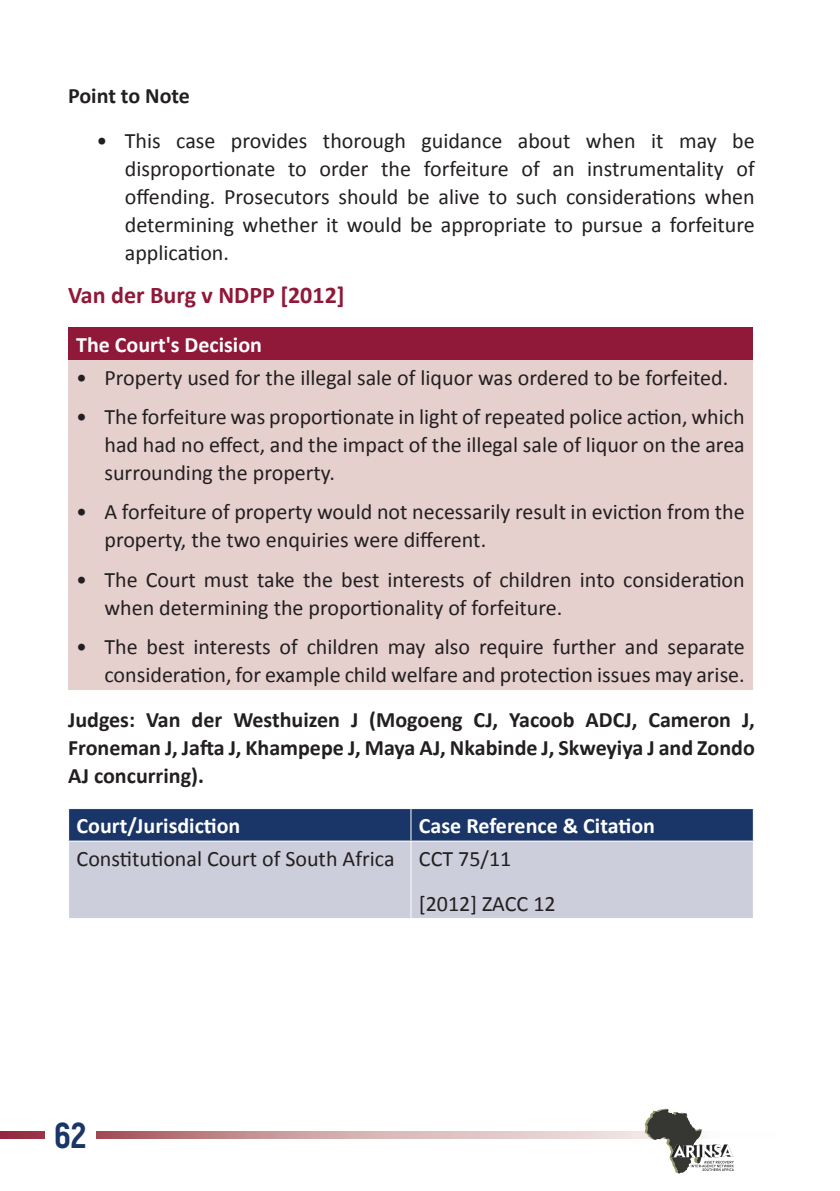
<style>
.page{position:relative;width:840px;height:1191px;background:#fff}
.page>*{position:absolute;margin:0;border:0;box-sizing:border-box;transform-origin:0 0}
.t1{font:800 36px "Akrobat";color:#1a3668}
.t2{font:700 24px "Calibri";color:#901838}
.t3{font:22px/28px "Calibri";color:#231f20}
.t4{font:700 22px/28px "Calibri";color:#231f20;text-align:justify}
.t5{font:700 22px "Calibri";color:#fff}
</style>
<div class="page">
<svg style="left:0;top:1131px;width:644px;height:7px;background:#cda0a2"></svg>
<div style="left:45px;top:1109px;width:51px;height:51px;background:#fff"></div>
<svg style="left:644px;top:1108px;width:89px;height:65px"></svg>
<div style="left:68px;top:327px;width:684px;height:33px;background:#901838"></div>
<div style="left:68px;top:360px;width:684px;height:330px;background:#e5d0ce"></div>
<div style="left:69px;top:809px;width:683px;height:31px;background:#1a3668"></div>
<div style="left:69px;top:841px;width:683px;height:77px;background:#cdcedb"></div>
<hr style="left:410px;top:809px;width:1px;height:31px;background:#fff">
<hr style="left:410px;top:841px;width:1px;height:77px;background:#fff">
<p class="t4" style="left:68px;top:81px;width:123px">Point to Note</p>
<p class="t3" style="left:125px;top:126px;width:631px;text-align:justify;text-indent:-28px">• This case provides thorough guidance about when it may be disproportionate to order the forfeiture of an instrumentality of offending. Prosecutors should be alive to such considerations when determining whether it would be appropriate to pursue a forfeiture application.</p>
<p class="t2" style="left:68px;top:279px;width:278px">Van der Burg v NDPP [2012]</p>
<p class="t5" style="left:76px;top:331px;width:187px">The Court's Decision</p>
<p class="t3" style="left:76px;top:363px;width:653px">• Property used for the illegal sale of liquor was ordered to be forfeited.</p>
<p class="t3" style="left:104px;top:403px;width:641px;text-align:justify;text-indent:-28px">• The forfeiture was proportionate in light of repeated police action, which had had no effect, and the impact of the illegal sale of liquor on the area surrounding the property.</p>
<p class="t3" style="left:104px;top:498px;width:641px;text-indent:-28px">• A forfeiture of property would not necessarily result in eviction from the property, the two enquiries were different.</p>
<p class="t3" style="left:104px;top:565px;width:641px;text-indent:-28px">• The Court must take the best interests of children into consideration when determining the proportionality of forfeiture.</p>
<p class="t3" style="left:76px;top:633px;width:669px;text-align:right">• The best interests of children may also require further and separate consideration, for example child welfare and protection issues may arise.</p>
<p class="t4" style="left:68px;top:705px;width:688px">Judges: Van der Westhuizen J (Mogoeng CJ, Yacoob ADCJ, Cameron J, Froneman J, Jafta J, Khampepe J, Maya AJ, Nkabinde J, Skweyiya J and Zondo AJ concurring).</p>
<p class="t5" style="left:77px;top:811px;width:165px">Court/Jurisdiction</p>
<p class="t5" style="left:419px;top:811px;width:237px">Case Reference &amp; Citation</p>
<p class="t3" style="left:419px;top:836px;width:138px;line-height:45px;text-indent:-342px">Constitutional Court of South Africa CCT 75/11 [2012] ZACC 12</p>
<h1 class="t1" style="left:54px;top:1112px;width:33px">62</h1>
</div>
